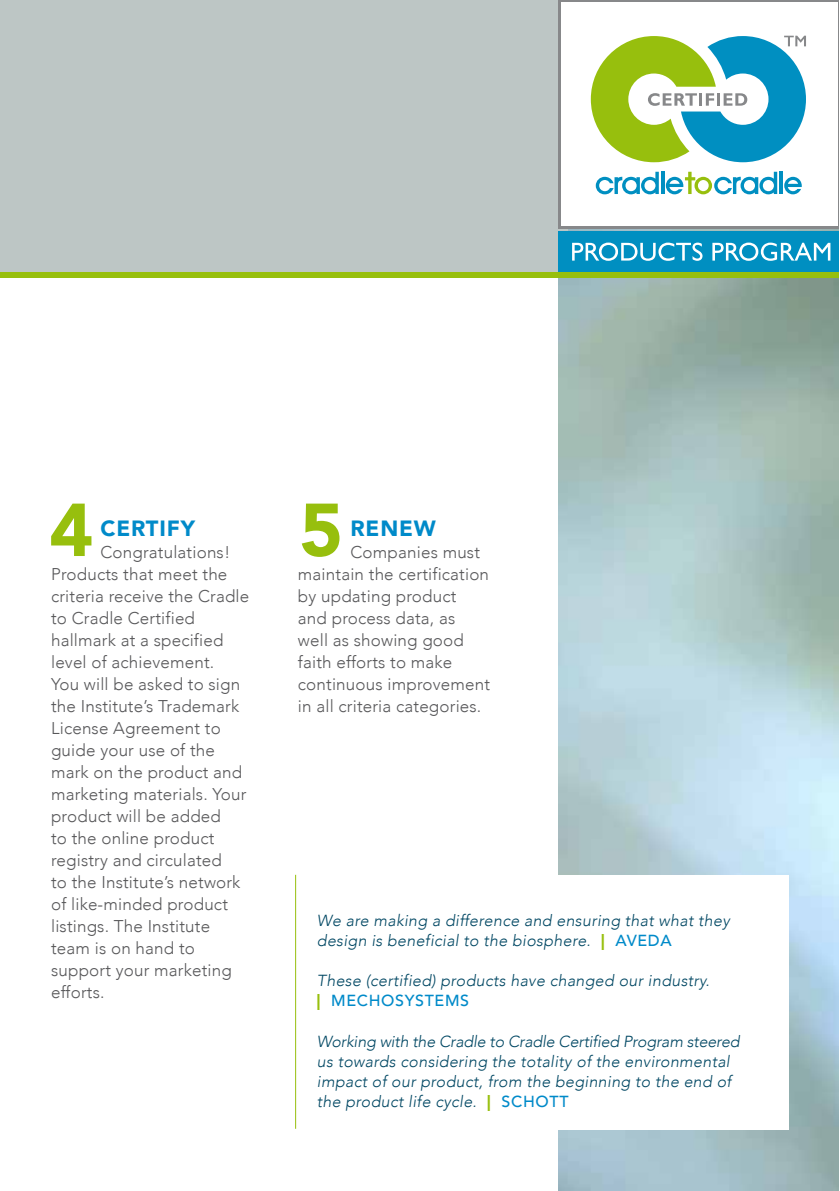
<style>
.page{position:relative;width:840px;height:1191px;background:#fff}
.page>*{position:absolute;margin:0;border:0;box-sizing:border-box;transform-origin:0 0}
.t1{font:900 74px "Avenir";color:#97bf0d}
.t2{font:900 22px "Avenir";letter-spacing:.04em;color:#008ac9}
.t3{font:300 17px/22px "Avenir";letter-spacing:.01em;color:#58585a}
.t4{font:italic 300 16px/20px "Avenir";letter-spacing:.02em;color:#004763}
.s1{font-weight:900;font-style:normal;color:#97bf0d}
.s2{font-weight:500;font-style:normal;color:#008ac9}
</style>
<div class="page">
<img style="left:558px;top:228px;width:280px;height:963px">
<div style="left:0;top:1px;width:567px;height:275px;background:#bdc6c5"></div>
<div style="left:0;top:272px;width:838px;height:5px;background:#97bf0d"></div>
<div style="left:558px;top:1px;width:280px;height:227px;background:linear-gradient(to bottom,#fff,#fff)"></div>
<div style="left:560px;top:3px;width:276px;height:223px;background:#fff"></div>
<svg style="left:595px;top:172px;width:63px;height:22px"></svg>
<svg style="left:661px;top:172px;width:3px;height:22px"></svg>
<hr style="left:779px;top:172px;width:3px;height:22px;background:#008fc1">
<svg style="left:665px;top:172px;width:111px;height:22px"></svg>
<svg style="left:784px;top:177px;width:17px;height:17px"></svg>
<div style="left:558px;top:231px;width:280px;height:41px;background:#008fc1"></div>
<svg style="left:572px;top:242px;width:130px;height:19px"></svg>
<svg style="left:712px;top:242px;width:118px;height:19px"></svg>
<svg style="left:590px;top:36px;width:215px;height:126px"></svg>
<div style="left:296px;top:875px;width:492px;height:255px;background:#fff"></div>
<hr style="left:295px;top:874px;width:1px;height:254px;background:#97bf0d">
<h1 class="t1" style="left:49px;top:482px;width:45px">4</h1>
<h1 class="t1" style="left:299px;top:482px;width:45px">5</h1>
<p class="t2" style="left:100px;top:514px;width:96px">CERTIFY</p>
<p class="t3" style="left:51px;top:542px;width:200px;text-indent:49px">Congratulations!<br>Products that meet the criteria receive the Cradle to Cradle Certified hallmark at a specified level of achievement.<br>You will be asked to sign the Institute’s Trademark<br>License Agreement to guide your use of the mark on the product and marketing materials. Your product will be added<br>to the online product registry and circulated<br>to the Institute’s network of like-minded product listings. The Institute team is on hand to support your marketing efforts.</p>
<p class="t2" style="left:350px;top:514px;width:87px">RENEW</p>
<p class="t3" style="left:298px;top:542px;width:193px;text-indent:52px">Companies must maintain the certification by updating product<br>and process data, as<br>well as showing good faith efforts to make continuous improvement in all criteria categories.</p>
<p class="t4" style="left:317px;top:911px;width:414px">We are making a difference and ensuring that what they design is beneficial to the biosphere. <span class="s1">|</span> <span class="s2">AVEDA</span></p>
<p class="t4" style="left:317px;top:971px;width:394px">These (certified) products have changed our industry. <span class="s1">|</span> <span class="s2">MECHOSYSTEMS</span></p>
<p class="t4" style="left:317px;top:1031px;width:424px">Working with the Cradle to Cradle Certified Program steered us towards considering the totality of the environmental impact of our product, from the beginning to the end of the product life cycle. <span class="s1">|</span> <span class="s2">SCHOTT</span></p>
</div>
